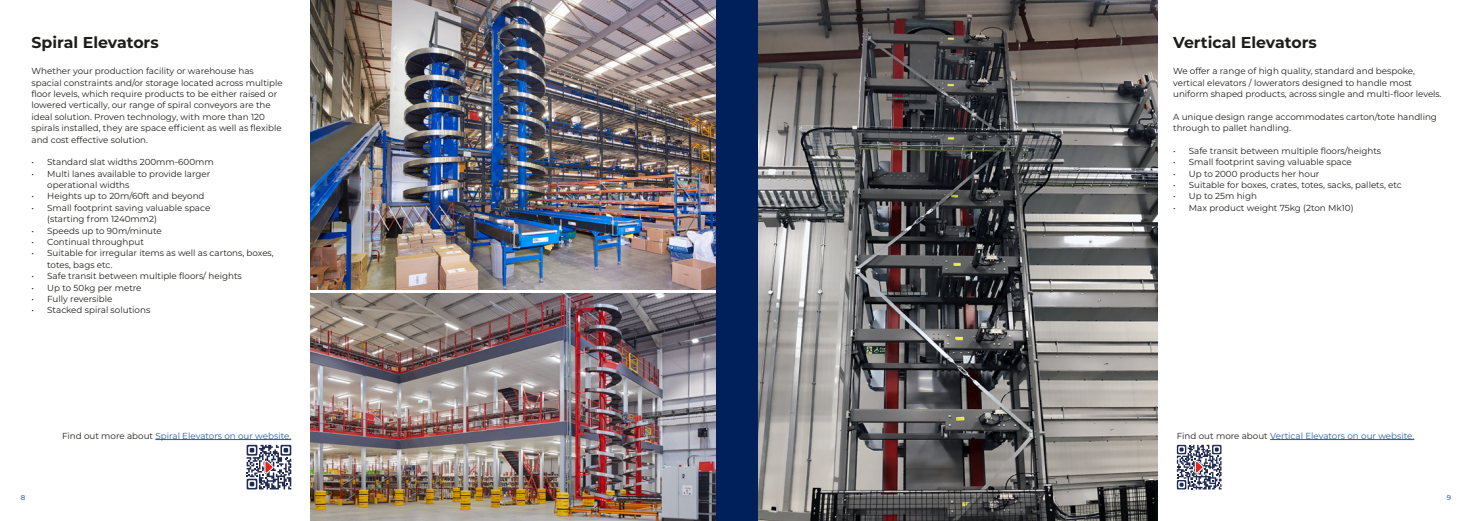
<style>
.page{position:relative;width:1474px;height:521px;background:#fff}
.page>*{position:absolute;margin:0;border:0;box-sizing:border-box;transform-origin:0 0}
.t1{font:700 15.75px "Montserrat";color:#1d1d1b}
.t2{font:8.75px/11.4px "Montserrat";color:#1d1d1b}
.t3{font:8.75px "Montserrat";color:#275b9b}
.t4{font:500 7px "Montserrat";color:#345d9d}
.s1{color:#1d1d1b}
</style>
<div class="page">
<img style="left:757px;top:0;width:400px;height:521px">
<img style="left:310px;top:293px;width:406px;height:228px">
<img style="left:310px;top:0;width:406px;height:290px">
<div style="left:716px;top:0;width:21px;height:521px;background:#00205c"></div>
<div style="left:737px;top:0;width:20px;height:521px;background:#00205c"></div>
<hr style="left:155px;top:439px;width:136px;height:1px;background:#275b9b">
<hr style="left:1270px;top:439px;width:144px;height:1px;background:#275b9b">
<svg style="left:247px;top:445px;width:44px;height:44px"></svg>
<svg style="left:1176px;top:445px;width:45px;height:44px"></svg>
<h1 class="t1" style="left:32px;top:31px;width:129px">Spiral Elevators</h1>
<h1 class="t1" style="left:1173px;top:31px;width:145px">Vertical Elevators</h1>
<p class="t2" style="left:32px;top:65px;width:253px">Whether your production facility or warehouse has spacial constraints and/or storage located across multiple floor levels, which require products to be either raised or lowered vertically, our range of spiral conveyors are the ideal solution. Proven technology, with more than 120 spirals installed, they are space efficient as well as flexible and cost effective solution.</p>
<p class="t2" style="left:32px;top:156px;width:184px">• Standard slat widths 200mm-600mm</p>
<p class="t2" style="left:47px;top:168px;width:164px;text-indent:-16px">• Multi lanes available to provide larger operational widths</p>
<p class="t2" style="left:32px;top:190px;width:174px">• Heights up to 20m/60ft and beyond</p>
<p class="t2" style="left:47px;top:202px;width:164px;text-indent:-16px">• Small footprint saving valuable space (starting from 1240mm2)</p>
<p class="t2" style="left:32px;top:224px;width:132px">• Speeds up to 90m/minute</p>
<p class="t2" style="left:32px;top:236px;width:114px">• Continual throughput</p>
<p class="t2" style="left:47px;top:247px;width:228px;text-indent:-16px">• Suitable for irregular items as well as cartons, boxes, totes, bags etc.</p>
<p class="t2" style="left:32px;top:270px;width:212px">• Safe transit between multiple floors/ heights</p>
<p class="t2" style="left:32px;top:281px;width:112px">• Up to 50kg per metre</p>
<p class="t2" style="left:32px;top:293px;width:82px">• Fully reversible</p>
<p class="t2" style="left:32px;top:304px;width:120px">• Stacked spiral solutions</p>
<p class="t2" style="left:1173px;top:65px;width:270px">We offer a range of high quality, standard and bespoke, vertical elevators / lowerators designed to handle most uniform shaped products, across single and multi-floor levels.</p>
<p class="t2" style="left:1173px;top:111px;width:265px">A unique design range accommodates carton/tote handling through to pallet handling.</p>
<p class="t2" style="left:1173px;top:145px;width:209px">• Safe transit between multiple floors/heights</p>
<p class="t2" style="left:1173px;top:156px;width:180px">• Small footprint saving valuable space</p>
<p class="t2" style="left:1173px;top:168px;width:148px">• Up to 2000 products her hour</p>
<p class="t2" style="left:1173px;top:179px;width:230px">• Suitable for boxes, crates, totes, sacks, pallets, etc</p>
<p class="t2" style="left:1173px;top:190px;width:85px">• Up to 25m high</p>
<p class="t2" style="left:1173px;top:202px;width:182px">• Max product weight 75kg (2ton Mk10)</p>
<p class="t3" style="left:62px;top:429px;width:231px"><span class="s1">Find out more about</span> Spiral Elevators on our website.</p>
<p class="t3" style="left:1176px;top:429px;width:239px"><span class="s1">Find out more about</span> Vertical Elevators on our website.</p>
<p class="t4" style="left:21px;top:493px;width:6px">8</p>
<p class="t4" style="left:1446px;top:493px;width:6px">9</p>
</div>
